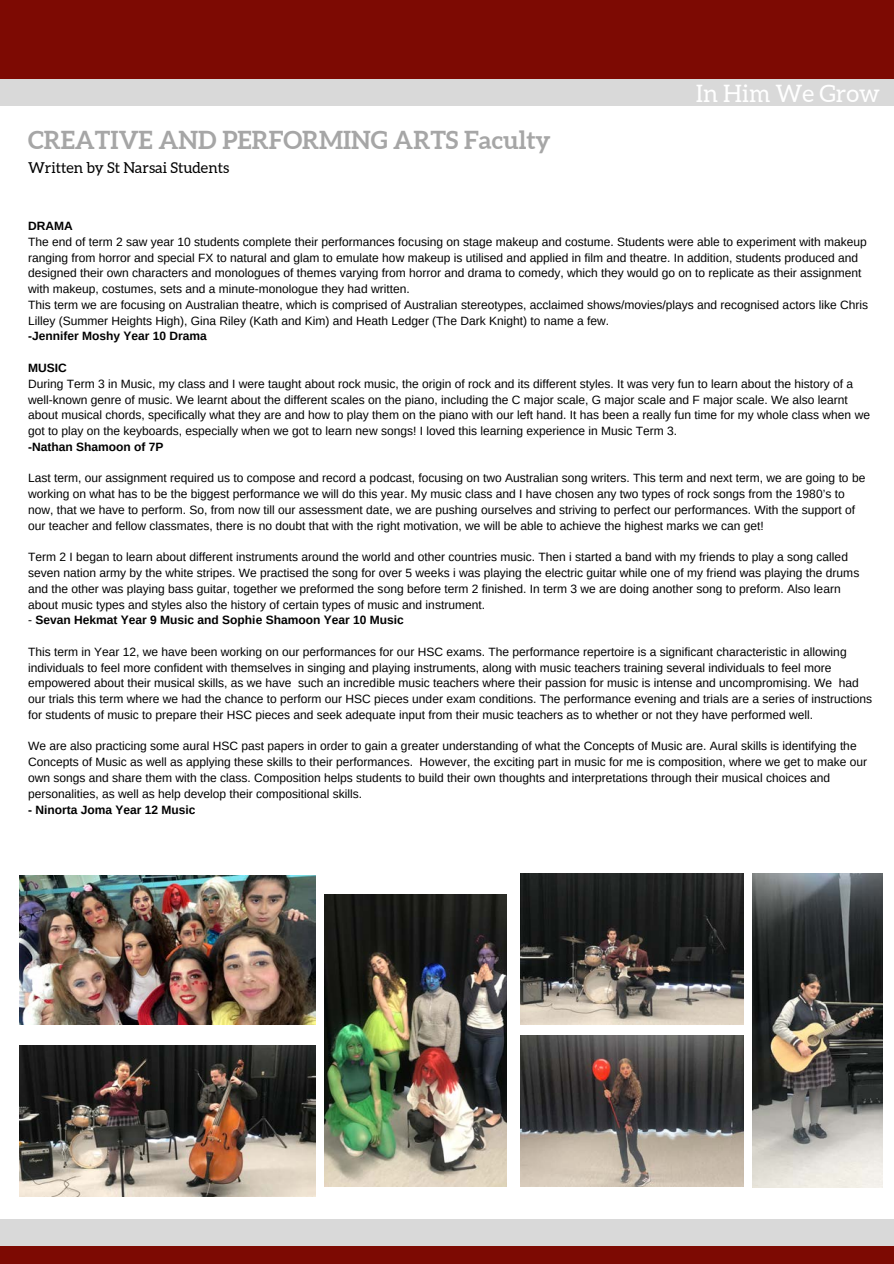
<style>
.page{position:relative;width:894px;height:1264px;background:#fff}
.page>*{position:absolute;margin:0;border:0;box-sizing:border-box;transform-origin:0 0}
.t1{font:700 24.75px "Aleo";color:#a6a6a6}
.t2{font:24px "Aleo";color:#fff}
.t3{font:15px "Aleo";color:#000}
.t4{font:12px/15.8px "Arimo";color:#000}
.t5{font:700 12px "Arimo";color:#000}
.s1{font-weight:400}
</style>
<div class="page">
<div style="left:0;top:0;width:893px;height:1263px;background:#7d0a03"></div>
<div style="left:0;top:93px;width:893px;height:1139px;background:#fff"></div>
<div style="left:0;top:1219px;width:893px;height:27px;background:#d9d9d9"></div>
<div style="left:0;top:79px;width:893px;height:27px;background:#d9d9d9"></div>
<img style="left:19px;top:1045px;width:296px;height:151px">
<img style="left:520px;top:874px;width:223px;height:150px">
<img style="left:520px;top:1035px;width:223px;height:151px">
<img style="left:324px;top:894px;width:182px;height:292px">
<img style="left:19px;top:875px;width:296px;height:149px">
<img style="left:752px;top:874px;width:130px;height:313px">
<h1 class="t1" style="left:28px;top:126px;width:524px">CREATIVE AND PERFORMING ARTS Faculty</h1>
<p class="t3" style="left:28px;top:159px;width:203px">Written by St Narsai Students</p>
<h2 class="t2" style="left:695px;top:80px;width:185px">In Him We Grow</h2>
<p class="t5" style="left:28px;top:218px;width:46px">DRAMA</p>
<p class="t4" style="left:28px;top:234px;width:841px">The end of term 2 saw year 10 students complete their performances focusing on stage makeup and costume. Students were able to experiment with makeup ranging from horror and special FX to natural and glam to emulate how makeup is utilised and applied in film and theatre. In addition, students produced and designed their own characters and monologues of themes varying from horror and drama to comedy, which they would go on to replicate as their assignment with makeup, costumes, sets and a minute-monologue they had written.<br>This term we are focusing on Australian theatre, which is comprised of Australian stereotypes, acclaimed shows/movies/plays and recognised actors like Chris Lilley (Summer Heights High), Gina Riley (Kath and Kim) and Heath Ledger (The Dark Knight) to name a few.</p>
<p class="t5" style="left:28px;top:328px;width:180px">-Jennifer Moshy Year 10 Drama</p>
<p class="t5" style="left:28px;top:359px;width:40px">MUSIC</p>
<p class="t4" style="left:28px;top:376px;width:843px">During Term 3 in Music, my class and I were taught about rock music, the origin of rock and its different styles. It was very fun to learn about the history of a well-known genre of music. We learnt about the different scales on the piano, including the C major scale, G major scale and F major scale. We also learnt about musical chords, specifically what they are and how to play them on the piano with our left hand. It has been a really fun time for my whole class when we got to play on the keyboards, especially when we got to learn new songs! I loved this learning experience in Music Term 3.</p>
<p class="t5" style="left:28px;top:438px;width:137px">-Nathan Shamoon of 7P</p>
<p class="t4" style="left:28px;top:470px;width:838px">Last term, our assignment required us to compose and record a podcast, focusing on two Australian song writers. This term and next term, we are going to be working on what has to be the biggest performance we will do this year. My music class and I have chosen any two types of rock songs from the 1980’s to now, that we have to perform. So, from now till our assessment date, we are pushing ourselves and striving to perfect our performances. With the support of our teacher and fellow classmates, there is no doubt that with the right motivation, we will be able to achieve the highest marks we can get!</p>
<p class="t4" style="left:28px;top:549px;width:832px">Term 2 I began to learn about different instruments around the world and other countries music. Then i started a band with my friends to play a song called seven nation army by the white stripes. We practised the song for over 5 weeks i was playing the electric guitar while one of my friend was playing the drums and the other was playing bass guitar, together we preformed the song before term 2 finished. In term 3 we are doing another song to preform. Also learn about music types and styles also the history of certain types of music and instrument.</p>
<p class="t5" style="left:28px;top:612px;width:377px"><span class="s1">-</span> Sevan Hekmat Year 9 Music and Sophie Shamoon Year 10 Music</p>
<p class="t4" style="left:28px;top:643px;width:845px">This term in Year 12, we have been working on our performances for our HSC exams. The performance repertoire is a significant characteristic in allowing individuals to feel more confident with themselves in singing and playing instruments, along with music teachers training several individuals to feel more empowered about their musical skills, as we have such an incredible music teachers where their passion for music is intense and uncompromising. We had our trials this term where we had the chance to perform our HSC pieces under exam conditions. The performance evening and trials are a series of instructions for students of music to prepare their HSC pieces and seek adequate input from their music teachers as to whether or not they have performed well.</p>
<p class="t4" style="left:28px;top:738px;width:840px">We are also practicing some aural HSC past papers in order to gain a greater understanding of what the Concepts of Music are. Aural skills is identifying the Concepts of Music as well as applying these skills to their performances. However, the exciting part in music for me is composition, where we get to make our own songs and share them with the class. Composition helps students to build their own thoughts and interpretations through their musical choices and personalities, as well as help develop their compositional skills.</p>
<p class="t5" style="left:28px;top:801px;width:169px">- Ninorta Joma Year 12 Music</p>
</div>
